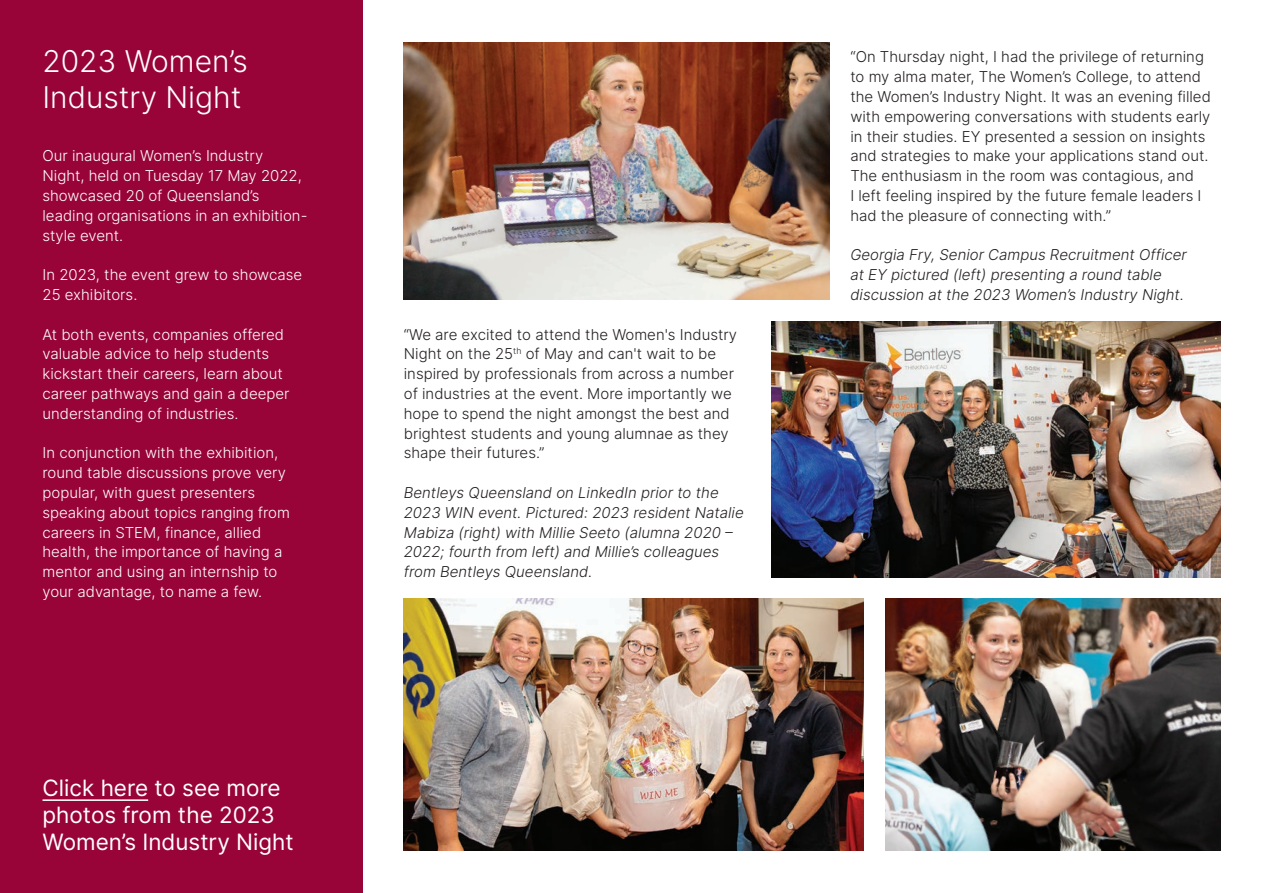
<style>
.page{position:relative;width:1263px;height:893px;background:#fff}
.page>*{position:absolute;margin:0;border:0;box-sizing:border-box;transform-origin:0 0}
.t1{font:300 30px/36px "Inter";color:#fff}
.t2{font:22.5px/27px "Inter";color:#fff}
.t3{font:300 15px/19.8px "Inter";color:#231f20}
.t4{font:300 15px/19.8px "Inter";color:#fff}
.t5{font:italic 300 15px/19.8px "Inter";color:#231f20}
</style>
<div class="page">
<div style="left:0;top:0;width:362px;height:893px;background:#990438"></div>
<hr style="left:43px;top:799px;width:105px;height:2px;background:#fff">
<img style="left:771px;top:321px;width:449px;height:256px">
<img style="left:404px;top:43px;width:425px;height:257px">
<img style="left:404px;top:598px;width:460px;height:252px">
<img style="left:885px;top:598px;width:335px;height:252px">
<h1 class="t1" style="left:43px;top:42px;width:207px">2023 Women’s<br>Industry Night</h1>
<p class="t4" style="left:43px;top:146px;width:266px">Our inaugural Women’s Industry<br>Night, held on Tuesday 17 May 2022, showcased 20 of Queensland’s leading organisations in an exhibition&shy;style event.</p>
<p class="t4" style="left:43px;top:265px;width:261px">In 2023, the event grew to showcase<br>25 exhibitors.</p>
<p class="t4" style="left:43px;top:324px;width:249px">At both events, companies offered valuable advice to help students kickstart their careers, learn about career pathways and gain a deeper understanding of industries.</p>
<p class="t4" style="left:43px;top:443px;width:249px">In conjunction with the exhibition, round table discussions prove very popular, with guest presenters speaking about topics ranging from careers in STEM, finance, allied health, the importance of having a mentor and using an internship to your advantage, to name a few.</p>
<h2 class="t2" style="left:43px;top:774px;width:253px">Click here to see more photos from the 2023<br>Women’s Industry Night</h2>
<p class="t3" style="left:404px;top:324px;width:335px">“We are excited to attend the Women's Industry Night on the 25<sup>th</sup> of May and can't wait to be inspired by professionals from across a number of industries at the event. More importantly we hope to spend the night amongst the best and brightest students and young alumnae as they shape their futures.”</p>
<p class="t5" style="left:404px;top:482px;width:341px">Bentleys Queensland on LinkedIn prior to the 2023 WIN event. Pictured: 2023 resident Natalie Mabiza (right) with Millie Seeto (alumna 2020 – 2022; fourth from left) and Millie’s colleagues from Bentleys Queensland.</p>
<p class="t3" style="left:850px;top:47px;width:362px">“On Thursday night, I had the privilege of returning to my alma mater, The Women’s College, to attend the Women’s Industry Night. It was an evening filled with empowering conversations with students early in their studies. EY presented a session on insights and strategies to make your applications stand out.<br>The enthusiasm in the room was contagious, and<br>I left feeling inspired by the future female leaders I had the pleasure of connecting with.”</p>
<p class="t5" style="left:850px;top:245px;width:338px">Georgia Fry, Senior Campus Recruitment Officer at EY pictured (left) presenting a round table discussion at the 2023 Women’s Industry Night.</p>
</div>
